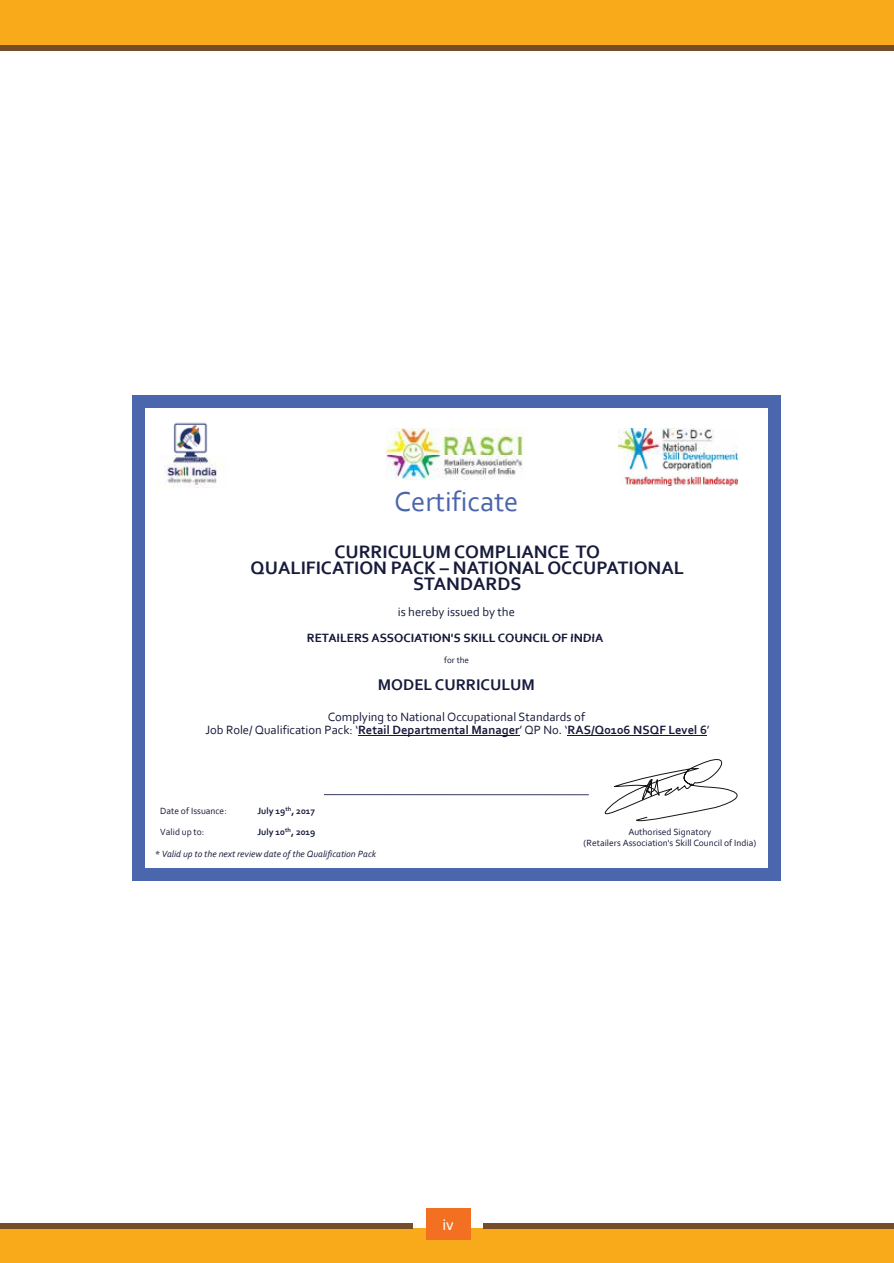
<style>
.page{position:relative;width:894px;height:1263px;background:#fff}
.page>*{position:absolute;margin:0;border:0;box-sizing:border-box;transform-origin:0 0}
.t1{font:28.8px "Corbel";color:#4a65ac}
.t2{font:700 18.9px/15.9px "Corbel";color:#171a3a;text-align:center}
.t3{font:16.5px "Calibri";color:#fff}
.t4{font:700 16.2px "Corbel";color:#171a3a}
.t5{font:12.6px/13.6px "Corbel";color:#171a3a;text-align:center}
.t6{font:700 12.6px "Corbel";color:#171a3a}
.t7{font:9.45px/10.2px "Corbel";color:#171a3a;text-align:center}
.t8{font:italic 9.45px "Corbel";color:#171a3a}
.t9{font:700 9.45px "Corbel";color:#171a3a}
.t10{font:9px "Corbel";color:#171a3a}
.s1{font-weight:700}
</style>
<div class="page">
<div style="left:0;top:0;width:893px;height:45px;background:#f8aa1b"></div>
<div style="left:0;top:45px;width:893px;height:6px;background:#754d29"></div>
<div style="left:0;top:1228px;width:893px;height:35px;background:#f8aa1b"></div>
<div style="left:0;top:1223px;width:413px;height:5px;background:#754d29"></div>
<div style="left:483px;top:1223px;width:410px;height:5px;background:#754d29"></div>
<div style="left:426px;top:1208px;width:44px;height:31px;background:#f36f21"></div>
<div style="left:132px;top:395px;width:648px;height:60px;background:#4a66ac"></div>
<div style="left:145px;top:408px;width:622px;height:47px;background:#fff"></div>
<img style="left:173px;top:422px;width:35px;height:33px">
<img style="left:618px;top:429px;width:119px;height:26px">
<img style="left:386px;top:428px;width:138px;height:27px">
<div style="left:132px;top:455px;width:648px;height:61px;background:#4a66ac"></div>
<div style="left:145px;top:455px;width:622px;height:61px;background:#fff"></div>
<div style="left:132px;top:516px;width:648px;height:61px;background:#4a66ac"></div>
<div style="left:145px;top:516px;width:622px;height:61px;background:#fff"></div>
<div style="left:132px;top:577px;width:648px;height:61px;background:#4a66ac"></div>
<div style="left:145px;top:577px;width:622px;height:61px;background:#fff"></div>
<div style="left:132px;top:638px;width:648px;height:60px;background:#4a66ac"></div>
<div style="left:145px;top:638px;width:622px;height:60px;background:#fff"></div>
<div style="left:132px;top:698px;width:648px;height:61px;background:#4a66ac"></div>
<div style="left:145px;top:698px;width:622px;height:61px;background:#fff"></div>
<hr style="left:358px;top:735px;width:161px;height:1px;background:#171a3a">
<hr style="left:567px;top:735px;width:139px;height:1px;background:#171a3a">
<div style="left:132px;top:759px;width:648px;height:61px;background:#4a66ac"></div>
<div style="left:145px;top:759px;width:622px;height:61px;background:#fff"></div>
<hr style="left:324px;top:794px;width:264px;height:1px;background:#242852">
<div style="left:132px;top:820px;width:648px;height:61px;background:#4a66ac"></div>
<div style="left:145px;top:820px;width:622px;height:48px;background:#fff"></div>
<svg style="left:604px;top:759px;width:133px;height:62px"></svg>
<h1 class="t1" style="left:394px;top:483px;width:126px">Certificate</h1>
<h2 class="t2" style="left:250px;top:543px;width:435px">CURRICULUM COMPLIANCE TO<br>QUALIFICATION PACK – NATIONAL OCCUPATIONAL</h2>
<h2 class="t2" style="left:413px;top:575px;width:110px">STANDARDS</h2>
<p class="t5" style="left:397px;top:604px;width:119px">is hereby issued by the</p>
<p class="t6" style="left:307px;top:630px;width:298px">RETAILERS ASSOCIATION S SKILL COUNCIL OF INDIA</p>
<p class="t10" style="left:444px;top:654px;width:26px">for the</p>
<p class="t4" style="left:378px;top:674px;width:158px">MODEL CURRICULUM</p>
<p class="t5" style="left:205px;top:709px;width:505px">Complying to National Occupational Standards of<br>Job Role/ Qualification Pack: ‘<span class="s1">Retail Departmental Manager</span>’ QP No. ‘<span class="s1">RAS/Q0106 NSQF Level 6</span>’</p>
<p class="t6" style="left:451px;top:630px;width:4px">'</p>
<p class="t7" style="left:160px;top:805px;width:68px">Date of Issuance:</p>
<p class="t9" style="left:257px;top:805px;width:59px">July 19<sup>th</sup>, 2017</p>
<p class="t7" style="left:160px;top:826px;width:46px">Valid up to:</p>
<p class="t9" style="left:257px;top:825px;width:59px">July 10<sup>th</sup>, 2019</p>
<p class="t8" style="left:155px;top:847px;width:223px">* Valid up to the next review date of the Qualification Pack</p>
<p class="t7" style="left:583px;top:827px;width:174px">Authorised Signatory<br>(Retailers Association's Skill Council of India)</p>
<h3 class="t3" style="left:442px;top:1214px;width:13px">iv</h3>
</div>
